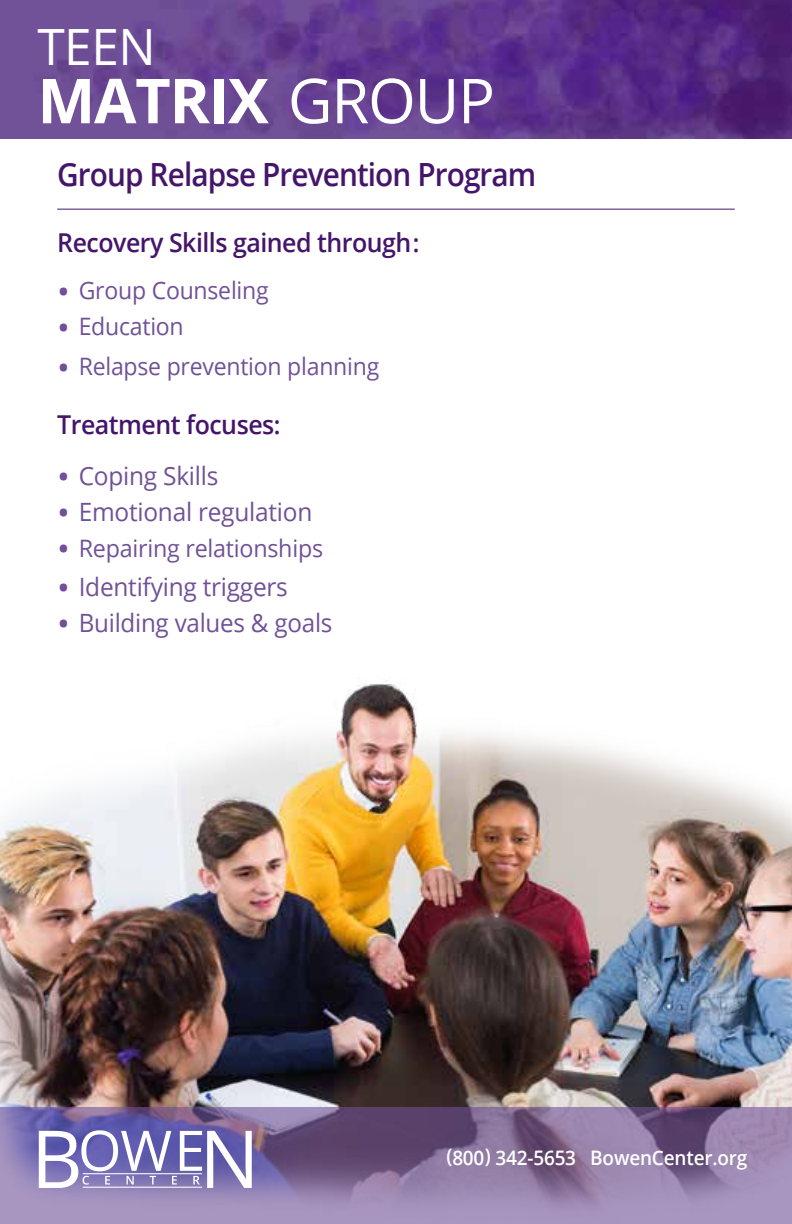
<style>
.page{position:relative;width:792px;height:1224px;background:#fff}
.page>*{position:absolute;margin:0;border:0;box-sizing:border-box;transform-origin:0 0}
.t1{font:700 62px "Open Sans";letter-spacing:-.02em;color:#fff}
.t2{font:50px "Open Sans";color:#fff}
.t3{font:600 32px "Open Sans";letter-spacing:-.03em;color:#45156a;scale:.93 1}
.t4{font:600 26px "Open Sans";letter-spacing:-.02em;color:#45156a;scale:.96 1}
.t5{font:25.2px "Open Sans";letter-spacing:-.01em;color:#705197}
.t6{font:25.2px "Open Sans";letter-spacing:-.01em;color:#705197;scale:.96 1}
.t7{font:24px "Open Sans";letter-spacing:-.01em;color:#705197;scale:.96 1}
.t8{font:24px "Open Sans";letter-spacing:-.01em;color:#705197}
.t9{font:600 20px "Open Sans";letter-spacing:-.01em;color:#fff;scale:.95 1}
.s1{font-weight:400}
.s2{font-size:25.2px}
.s3{font-size:34px}
</style>
<div class="page">
<img style="left:0;top:680px;width:792px;height:427px">
<svg style="left:0;top:1107px;width:792px;height:117px;background:#8b77a2"></svg>
<img style="left:0;top:0;width:792px;height:139px">
<svg style="left:39px;top:1130px;width:213px;height:58px"></svg>
<hr style="left:83px;top:1187px;width:119px;height:1px;background:#fff">
<hr style="left:83px;top:1173px;width:119px;height:1px;background:#fff">
<hr style="left:57px;top:209px;width:678px;height:1px;background:#45156a">
<h2 class="t2" style="left:37px;top:13px;width:120px">TEEN</h2>
<h1 class="t1" style="left:37px;top:57px;width:459px">MATRIX <span class="s1">GROUP</span></h1>
<p class="t3" style="left:57px;top:153px;width:517px">Group Relapse Prevention Program</p>
<p class="t4" style="left:57px;top:224px;width:379px">Recovery Skills gained through<span class="s2">:</span></p>
<p class="t7" style="left:57px;top:274px;width:222px"><span class="s3">•</span> Group Counseling</p>
<p class="t7" style="left:57px;top:310px;width:133px"><span class="s3">•</span> Education</p>
<p class="t7" style="left:57px;top:350px;width:337px"><span class="s3">•</span> Relapse prevention planning</p>
<p class="t4" style="left:57px;top:407px;width:234px">Treatment focuses<span class="s2">:</span></p>
<p class="t5" style="left:57px;top:458px;width:163px"><span class="s3">•</span> Coping Skills</p>
<p class="t5" style="left:57px;top:494px;width:257px"><span class="s3">•</span> Emotional regulation</p>
<p class="t8" style="left:57px;top:531px;width:267px"><span class="s3">•</span> Repairing relationships</p>
<p class="t5" style="left:57px;top:570px;width:232px"><span class="s3">•</span> Identifying triggers</p>
<p class="t6" style="left:57px;top:606px;width:288px"><span class="s3">•</span> Building values &amp; goals</p>
<p class="t9" style="left:447px;top:1144px;width:318px">(800) 342-5653 BowenCenter.org</p>
</div>
